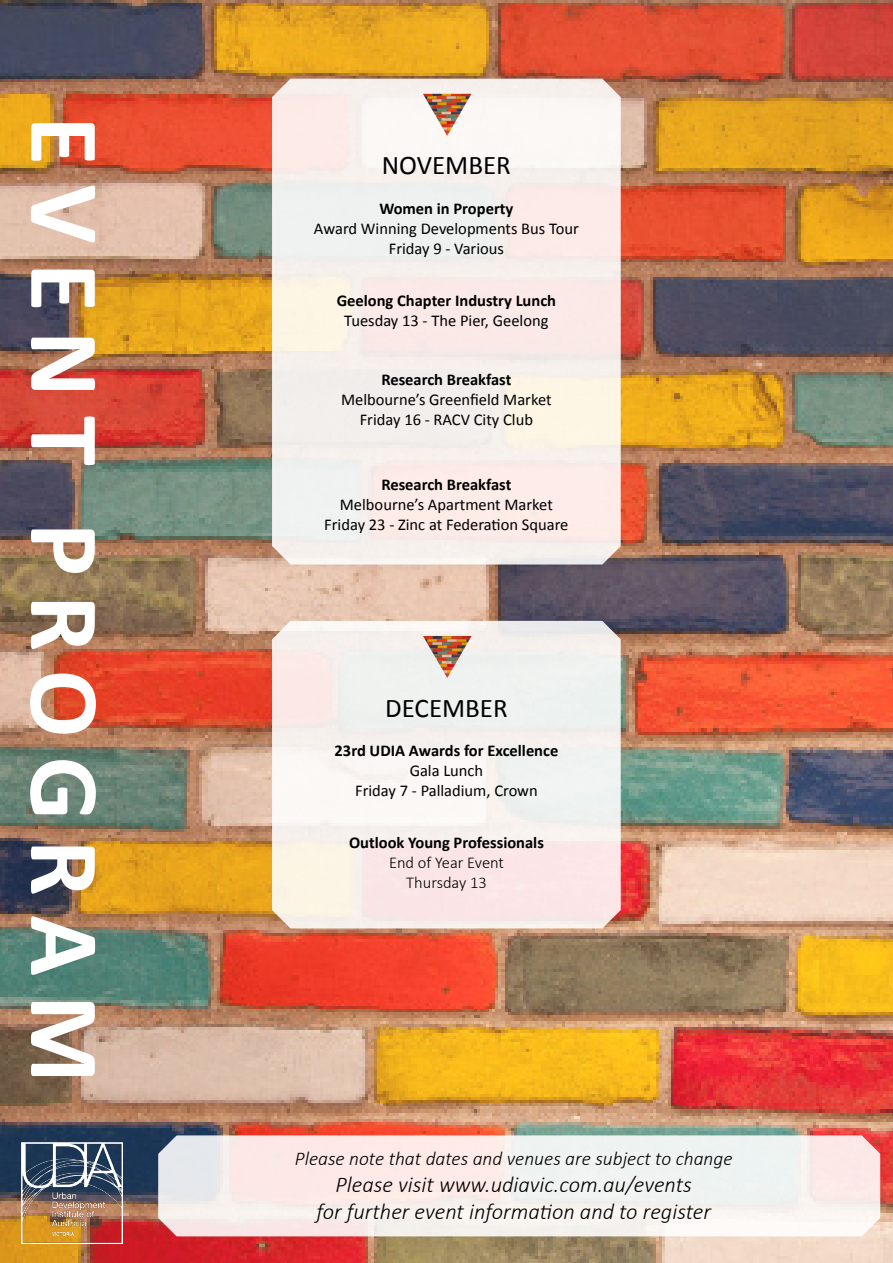
<style>
.page{position:relative;width:893px;height:1263px;background:#fff}
.page>*{position:absolute;margin:0;border:0;box-sizing:border-box;transform-origin:0 0}
.t1{font:700 100.5px "Calibri";letter-spacing:.19em;color:#fff}
.t2{font:27px "Calibri";color:#000}
.t3{font:italic 300 22.5px/27px "Calibri";color:#000;text-align:center}
.t4{font:italic 300 19.5px "Calibri";color:#000}
.t5{font:16.5px/19.8px "Calibri";color:#000;text-align:center}
.t6{font:700 16.5px "Calibri";color:#000}
.t7{font:300 16.5px/19.8px "Calibri";color:#000;text-align:center}
</style>
<div class="page">
<img style="left:0;top:0;width:893px;height:1263px">
<svg style="left:271px;top:77px;width:350px;height:488px"></svg>
<img style="left:423px;top:94px;width:48px;height:42px">
<svg style="left:271px;top:619px;width:350px;height:310px"></svg>
<img style="left:423px;top:636px;width:49px;height:42px">
<svg style="left:157px;top:1134px;width:724px;height:103px"></svg>
<img style="left:21px;top:1143px;width:101px;height:100px">
<h1 class="t1" style="left:136px;top:116px;width:968px;rotate:90deg">EVENT PROGRAM</h1>
<h2 class="t2" style="left:382px;top:147px;width:131px">NOVEMBER</h2>
<p class="t6" style="left:379px;top:197px;width:136px">Women in Property</p>
<p class="t5" style="left:314px;top:218px;width:266px">Award Winning Developments Bus Tour<br>Friday 9 - Various</p>
<p class="t6" style="left:337px;top:289px;width:221px">Geelong Chapter Industry Lunch</p>
<p class="t5" style="left:344px;top:310px;width:206px">Tuesday 13 - The Pier, Geelong</p>
<p class="t6" style="left:381px;top:368px;width:132px">Research Breakfast</p>
<p class="t5" style="left:341px;top:389px;width:212px">Melbourne’s Greenfield Market<br>Friday 16 - RACV City Club</p>
<p class="t6" style="left:381px;top:473px;width:132px">Research Breakfast</p>
<p class="t5" style="left:324px;top:494px;width:246px">Melbourne’s Apartment Market<br>Friday 23 - Zinc at Federation Square</p>
<h2 class="t2" style="left:385px;top:689px;width:124px">DECEMBER</h2>
<p class="t6" style="left:335px;top:739px;width:225px">23rd UDIA Awards for Excellence</p>
<p class="t5" style="left:355px;top:760px;width:184px">Gala Lunch<br>Friday 7 - Palladium, Crown</p>
<p class="t6" style="left:349px;top:831px;width:196px">Outlook Young Professionals</p>
<p class="t7" style="left:389px;top:852px;width:116px">End of Year Event<br>Thursday 13</p>
<p class="t4" style="left:295px;top:1146px;width:439px">Please note that dates and venues are subject to change</p>
<h3 class="t3" style="left:316px;top:1170px;width:396px">Please visit www.udiavic.com.au/events<br>for further event information and to register</h3>
</div>
